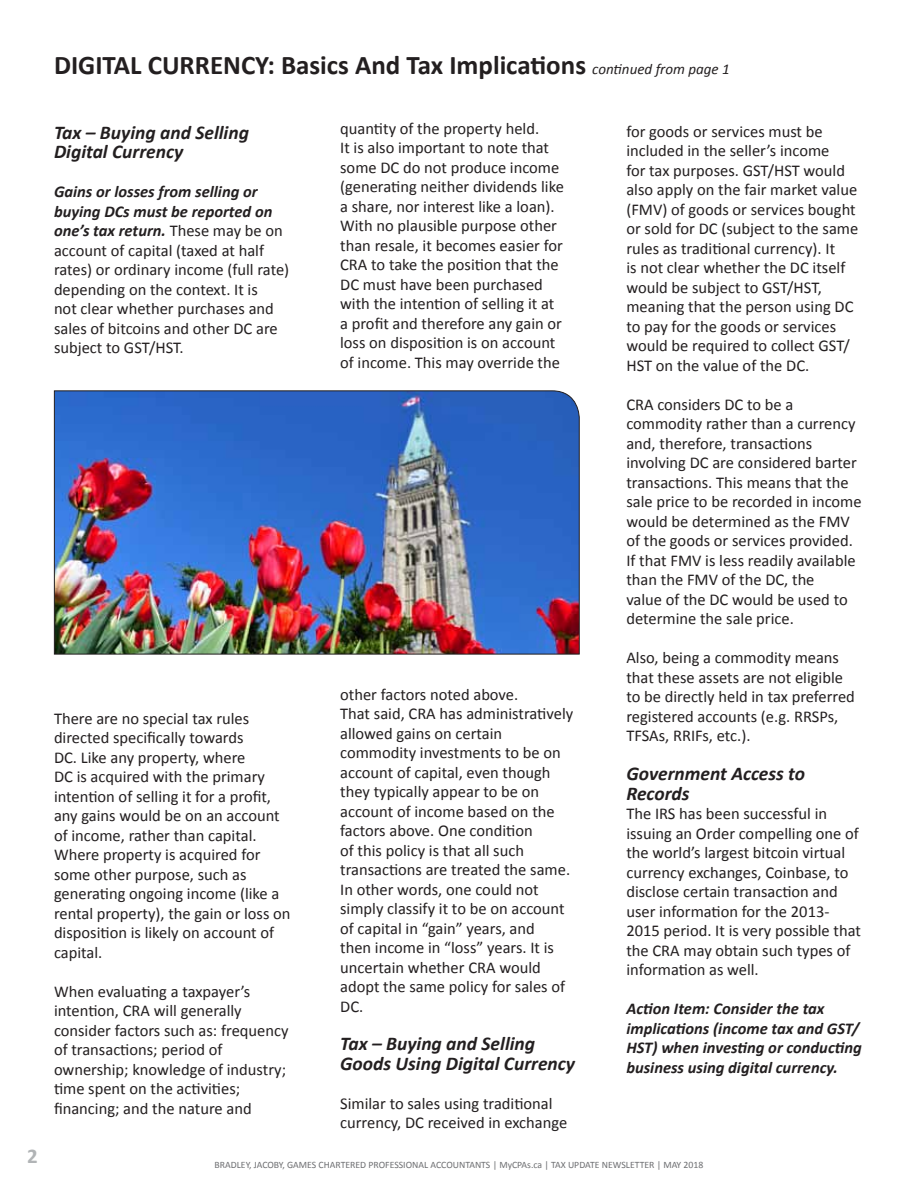
<style>
.page{position:relative;width:918px;height:1188px;background:#fff}
.page>*{position:absolute;margin:0;border:0;box-sizing:border-box;transform-origin:0 0}
.t1{font:700 27px "Calibri";color:#231f20}
.t2{font:700 21px "Calibri";color:#b1b4b6}
.t3{font:italic 700 19.5px/19.5px "Calibri";color:#231f20}
.t4{font:16.5px/19.5px "Calibri";color:#231f20}
.t5{font:italic 700 16.5px/19.5px "Calibri";color:#231f20}
.t6{font:9.75px "Calibri";color:#6d6e71}
.s1{font-weight:400;font-style:italic;font-size:15px}
.s2{font-weight:700;font-style:italic}
</style>
<div class="page">
<img style="left:54px;top:390px;width:526px;height:265px">
<h1 class="t1" style="left:54px;top:49px;width:677px">DIGITAL CURRENCY: Basics And Tax Implications <span class="s1">continued from page 1</span></h1>
<p class="t2" style="left:27px;top:1143px;width:12px">2</p>
<p class="t3" style="left:54px;top:122px;width:197px">Tax – Buying and Selling<br>Digital Currency</p>
<p class="t4" style="left:54px;top:181px;width:237px"><span class="s2">Gains or losses from selling or buying DCs must be reported on one’s tax return.</span> These may be on account of capital (taxed at half rates) or ordinary income (full rate) depending on the context. It is<br>not clear whether purchases and sales of bitcoins and other DC are subject to GST/HST.</p>
<p class="t4" style="left:54px;top:708px;width:238px">There are no special tax rules directed specifically towards<br>DC. Like any property, where<br>DC is acquired with the primary intention of selling it for a profit, any gains would be on an account of income, rather than capital.<br>Where property is acquired for some other purpose, such as generating ongoing income (like a rental property), the gain or loss on disposition is likely on account of capital.</p>
<p class="t4" style="left:54px;top:981px;width:236px">When evaluating a taxpayer’s intention, CRA will generally consider factors such as: frequency of transactions; period of ownership; knowledge of industry; time spent on the activities; financing; and the nature and</p>
<p class="t4" style="left:340px;top:118px;width:225px">quantity of the property held.<br>It is also important to note that some DC do not produce income (generating neither dividends like a share, nor interest like a loan).<br>With no plausible purpose other than resale, it becomes easier for<br>CRA to take the position that the<br>DC must have been purchased with the intention of selling it at a profit and therefore any gain or loss on disposition is on account of income. This may override the</p>
<p class="t4" style="left:340px;top:683px;width:235px">other factors noted above.<br>That said, CRA has administratively allowed gains on certain commodity investments to be on account of capital, even though they typically appear to be on account of income based on the factors above. One condition<br>of this policy is that all such transactions are treated the same.<br>In other words, one could not simply classify it to be on account of capital in “gain” years, and<br>then income in “loss” years. It is uncertain whether CRA would adopt the same policy for sales of<br>DC.</p>
<p class="t3" style="left:340px;top:1033px;width:236px">Tax – Buying and Selling<br>Goods Using Digital Currency</p>
<p class="t4" style="left:340px;top:1093px;width:229px">Similar to sales using traditional currency, DC received in exchange</p>
<p class="t4" style="left:626px;top:121px;width:233px">for goods or services must be included in the seller’s income<br>for tax purposes. GST/HST would also apply on the fair market value (FMV) of goods or services bought or sold for DC (subject to the same rules as traditional currency). It<br>is not clear whether the DC itself would be subject to GST/HST, meaning that the person using DC to pay for the goods or services would be required to collect GST/<br>HST on the value of the DC.</p>
<p class="t4" style="left:626px;top:394px;width:237px">CRA considers DC to be a commodity rather than a currency and, therefore, transactions involving DC are considered barter transactions. This means that the sale price to be recorded in income would be determined as the FMV of the goods or services provided.<br>If that FMV is less readily available than the FMV of the DC, the<br>value of the DC would be used to determine the sale price.</p>
<p class="t4" style="left:626px;top:647px;width:230px">Also, being a commodity means that these assets are not eligible to be directly held in tax preferred registered accounts (e.g. RRSPs,<br>TFSAs, RRIFs, etc.).</p>
<p class="t3" style="left:626px;top:763px;width:180px">Government Access to<br>Records</p>
<p class="t4" style="left:626px;top:803px;width:236px">The IRS has been successful in issuing an Order compelling one of the world’s largest bitcoin virtual currency exchanges, Coinbase, to disclose certain transaction and user information for the 2013-<br>2015 period. It is very possible that the CRA may obtain such types of information as well.</p>
<p class="t5" style="left:626px;top:998px;width:237px">Action Item: Consider the tax implications (income tax and GST/ HST) when investing or conducting business using digital currency.</p>
<p class="t6" style="left:215px;top:1159px;width:490px">BRADLEY, JACOBY, GAMES CHARTERED PROFESSIONAL ACCOUNTANTS | MyCPAs.ca | TAX UPDATE NEWSLETTER | MAY 2018</p>
</div>
